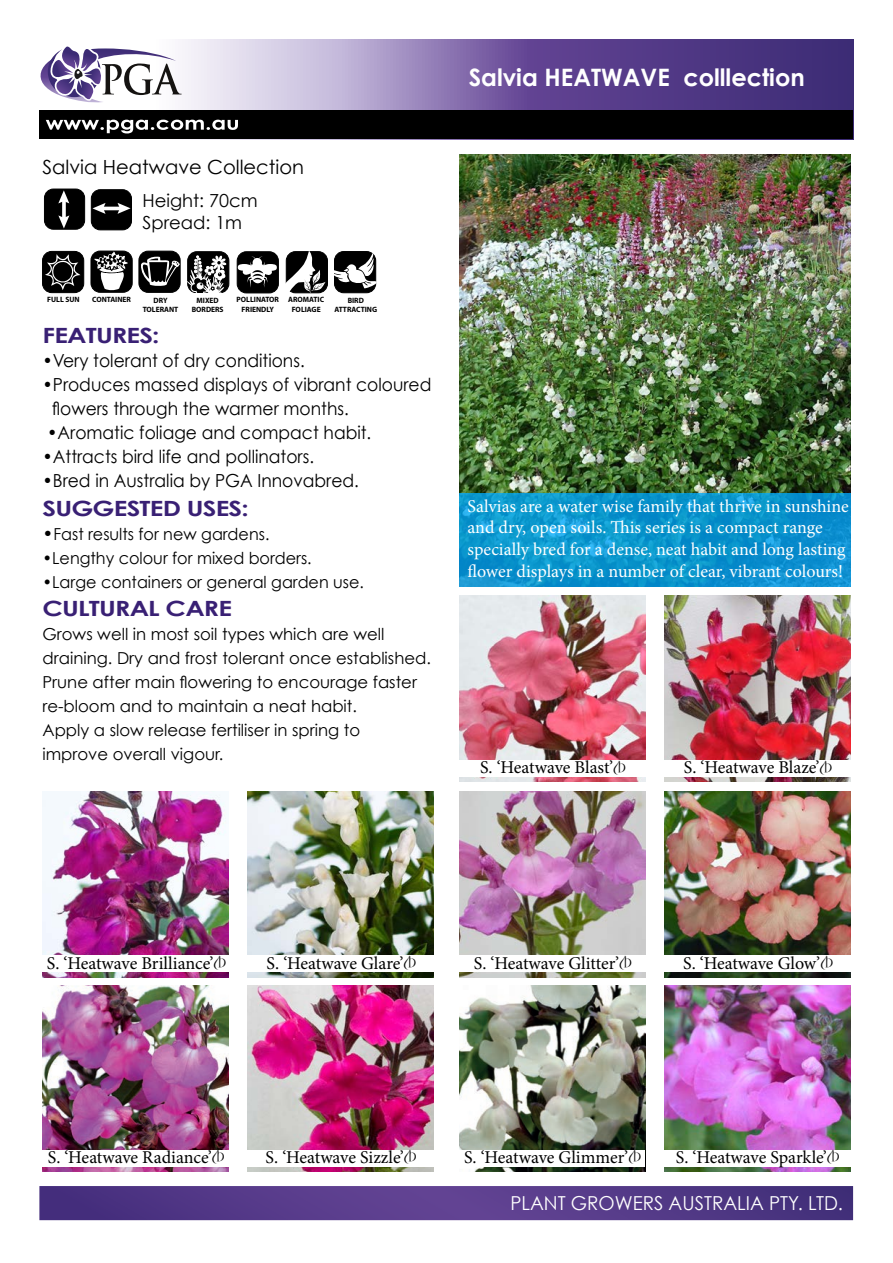
<style>
.page{position:relative;width:893px;height:1263px;background:#fff}
.page>*{position:absolute;margin:0;border:0;box-sizing:border-box;transform-origin:0 0}
.t1{font:700 24px "Century Gothic";color:#fff}
.t2{font:700 21px "Century Gothic";letter-spacing:-.03em;color:#392074;scale:1.25 1}
.t3{font:19.5px "Century Gothic";color:#000}
.t4{font:19.2px "Century Gothic";color:#fff}
.t5{font:18px "Century Gothic";color:#000;scale:.95 1}
.t6{font:18px "Minion Pro";letter-spacing:-.005em;color:#000}
.t7{font:18px/21.6px "Minion Pro";letter-spacing:-.005em;color:#fff}
.t8{font:18px "Century Gothic";color:#000}
.t9{font:16.5px/24px "Century Gothic";color:#000}
.t10{font:700 7.65px/9.3px "Myriad";color:#000;text-align:center}
.s1{font-size:18px}
.s2{font-family:"PB Rsfont";font-size:15px}
</style>
<div class="page">
<svg style="left:238px;top:40px;width:615px;height:100px;background:#7864a1"></svg>
<div style="left:40px;top:111px;width:813px;height:28px;background:#000"></div>
<svg style="left:39px;top:1186px;width:814px;height:34px;background:#533987"></svg>
<div style="left:44px;top:189px;width:41px;height:41px;border:1px solid #000;border-radius:9px"></div>
<div style="left:91px;top:189px;width:41px;height:41px;border:1px solid #000;border-radius:9px"></div>
<svg style="left:39px;top:40px;width:199px;height:188px"></svg>
<div style="left:91px;top:251px;width:41px;height:41px;background:#000;border-radius:9px"></div>
<div style="left:91px;top:251px;width:42px;height:42px;border:1px solid #000;border-radius:9px"></div>
<div style="left:43px;top:251px;width:41px;height:42px;background:#000;border-radius:9px"></div>
<div style="left:42px;top:251px;width:42px;height:42px;border:1px solid #000;border-radius:9px"></div>
<svg style="left:45px;top:254px;width:35px;height:36px"></svg>
<svg style="left:94px;top:252px;width:34px;height:39px"></svg>
<div style="left:139px;top:251px;width:41px;height:41px;background:#000;border-radius:9px"></div>
<div style="left:139px;top:251px;width:42px;height:42px;border:1px solid #000;border-radius:9px"></div>
<svg style="left:141px;top:256px;width:39px;height:30px"></svg>
<div style="left:187px;top:251px;width:42px;height:42px;border:1px solid #000;border-radius:9px"></div>
<svg style="left:187px;top:253px;width:42px;height:40px"></svg>
<div style="left:237px;top:251px;width:42px;height:42px;border:1px solid #000;border-radius:9px"></div>
<svg style="left:238px;top:251px;width:139px;height:43px"></svg>
<img style="left:459px;top:154px;width:391px;height:339px">
<img style="left:459px;top:596px;width:186px;height:186px">
<img style="left:459px;top:791px;width:186px;height:186px">
<img style="left:43px;top:791px;width:186px;height:186px">
<img style="left:459px;top:985px;width:186px;height:186px">
<img style="left:43px;top:986px;width:186px;height:186px">
<img style="left:664px;top:596px;width:186px;height:186px">
<img style="left:664px;top:791px;width:186px;height:186px">
<img style="left:248px;top:791px;width:186px;height:186px">
<img style="left:664px;top:985px;width:186px;height:186px">
<img style="left:248px;top:986px;width:186px;height:186px">
<svg style="left:459px;top:493px;width:391px;height:93px;background:#0b94ce"></svg>
<div style="left:459px;top:760px;width:186px;height:17px;background:#fff"></div>
<div style="left:664px;top:760px;width:186px;height:17px;background:#fff"></div>
<div style="left:664px;top:955px;width:186px;height:17px;background:#fff"></div>
<div style="left:664px;top:1150px;width:186px;height:16px;background:#fff"></div>
<div style="left:459px;top:955px;width:186px;height:17px;background:#fff"></div>
<div style="left:459px;top:1150px;width:186px;height:16px;background:#fff"></div>
<div style="left:248px;top:955px;width:186px;height:17px;background:#fff"></div>
<div style="left:247px;top:1150px;width:186px;height:16px;background:#fff"></div>
<div style="left:43px;top:955px;width:186px;height:17px;background:#fff"></div>
<div style="left:43px;top:1150px;width:186px;height:16px;background:#fff"></div>
<p class="t3" style="left:43px;top:155px;width:263px">Salvia Heatwave Collection</p>
<p class="t8" style="left:142px;top:189px;width:117px">Height: 70cm</p>
<p class="t8" style="left:142px;top:211px;width:101px">Spread: 1m</p>
<p class="t10" style="left:47px;top:295px;width:34px">FULL SUN</p>
<p class="t10" style="left:192px;top:296px;width:33px">MIXED<br>BORDERS</p>
<p class="t10" style="left:237px;top:296px;width:44px">POLLINATOR<br>FRIENDLY</p>
<p class="t10" style="left:92px;top:295px;width:40px">CONTAINER</p>
<p class="t10" style="left:143px;top:296px;width:37px">DRY<br>TOLERANT</p>
<p class="t10" style="left:288px;top:295px;width:37px">AROMATIC<br>FOLIAGE</p>
<p class="t10" style="left:334px;top:296px;width:44px">BIRD<br>ATTRACTING</p>
<p class="t2" style="left:43px;top:322px;width:95px">FEATURES:</p>
<p class="t5" style="left:43px;top:350px;width:278px">•Very tolerant of dry conditions.</p>
<p class="t5" style="left:43px;top:374px;width:411px">•Produces massed displays of vibrant coloured</p>
<p class="t5" style="left:52px;top:398px;width:314px">flowers through the warmer months.</p>
<p class="t5" style="left:47px;top:422px;width:343px">•Aromatic foliage and compact habit.</p>
<p class="t5" style="left:43px;top:446px;width:287px">•Attracts bird life and pollinators.</p>
<p class="t5" style="left:43px;top:470px;width:334px">•Bred in Australia by PGA Innovabred.</p>
<p class="t2" style="left:43px;top:495px;width:167px">SUGGESTED USES:</p>
<p class="t9" style="left:43px;top:522px;width:228px"><span class="s1">•</span>Fast results for new gardens.</p>
<p class="t9" style="left:43px;top:546px;width:271px">•Lengthy colour for mixed borders.</p>
<p class="t9" style="left:43px;top:570px;width:323px">•Large containers or general garden use.</p>
<p class="t2" style="left:43px;top:595px;width:153px">CULTURAL CARE</p>
<p class="t9" style="left:43px;top:622px;width:390px">Grows well in most soil types which are well draining. Dry and frost tolerant once established.</p>
<p class="t9" style="left:43px;top:670px;width:376px">Prune after main flowering to encourage faster re-bloom and to maintain a neat habit.</p>
<p class="t9" style="left:43px;top:718px;width:319px">Apply a slow release fertiliser in spring to</p>
<p class="t9" style="left:43px;top:742px;width:182px">improve overall vigour.</p>
<p class="t1" style="left:469px;top:62px;width:337px">Salvia HEATWAVE colllection</p>
<p class="t7" style="left:467px;top:495px;width:383px">Salvias are a water wise family that thrive in sunshine and dry, open soils. This series is a compact range specially bred for a dense, neat habit and long lasting flower displays in a number of clear, vibrant colours!</p>
<p class="t6" style="left:480px;top:756px;width:147px">S. ‘Heatwave Blast’<span class="s2">A</span></p>
<p class="t6" style="left:684px;top:756px;width:150px">S. ‘Heatwave Blaze’<span class="s2">A</span></p>
<p class="t6" style="left:47px;top:951px;width:181px">S. ‘Heatwave Brilliance’<span class="s2">A</span></p>
<p class="t6" style="left:267px;top:951px;width:151px">S. ‘Heatwave Glare’<span class="s2">A</span></p>
<p class="t6" style="left:474px;top:951px;width:160px">S. ‘Heatwave Glitter’<span class="s2">A</span></p>
<p class="t6" style="left:683px;top:951px;width:152px">S. ‘Heatwave Glow’<span class="s2">A</span></p>
<p class="t6" style="left:48px;top:1145px;width:178px">S. ‘Heatwave Radiance’<span class="s2">A</span></p>
<p class="t6" style="left:266px;top:1145px;width:152px">S. ‘Heatwave Sizzle’<span class="s2">A</span></p>
<p class="t6" style="left:464px;top:1145px;width:179px">S. ‘Heatwave Glimmer’<span class="s2">A</span></p>
<p class="t6" style="left:676px;top:1145px;width:165px">S. ‘Heatwave Sparkle’<span class="s2">A</span></p>
<p class="t4" style="left:510px;top:1191px;width:334px">PLANT GROWERS AUSTRALIA PTY. LTD.</p>
</div>
